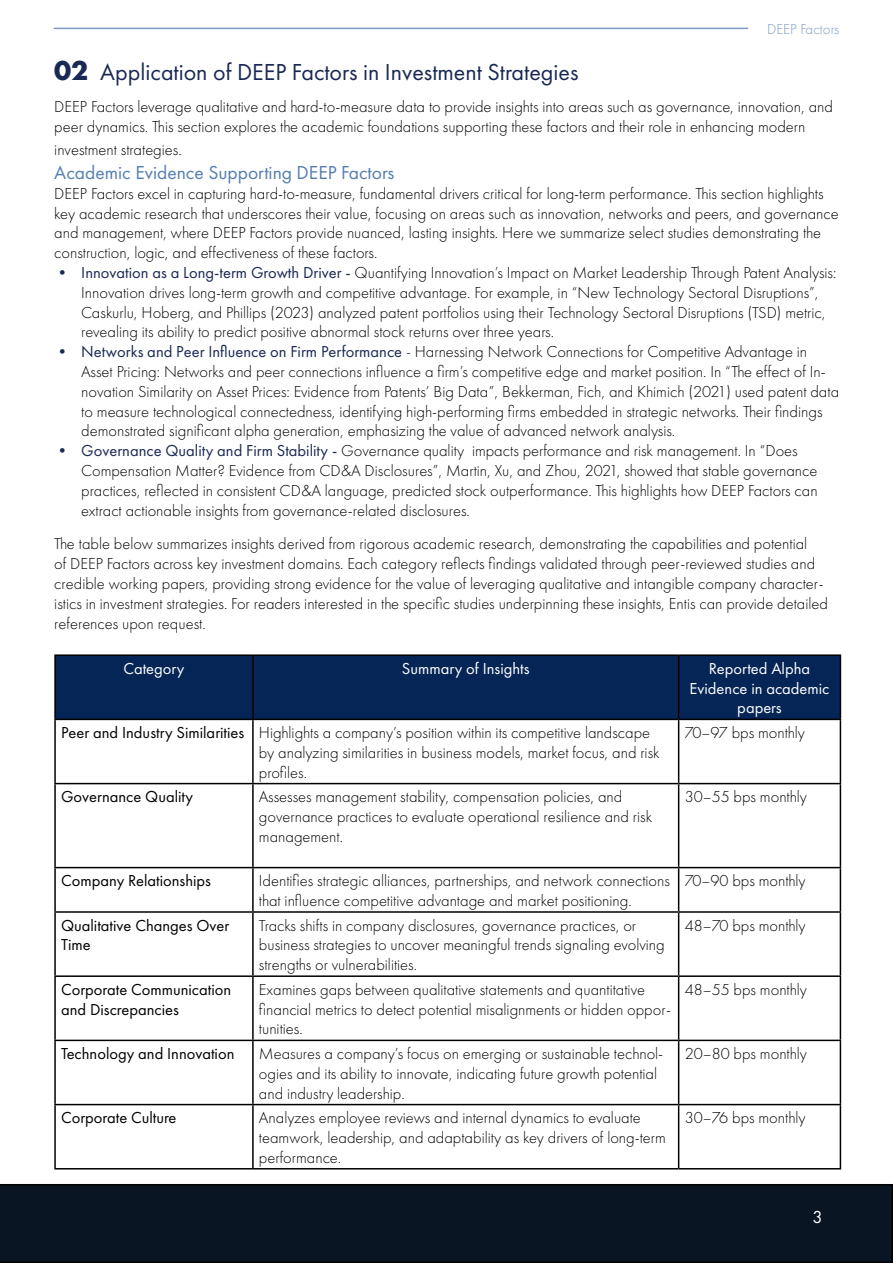
<style>
.page{position:relative;width:893px;height:1263px;background:#fff}
.page>*{position:absolute;margin:0;border:0;box-sizing:border-box;transform-origin:0 0}
.t1{font:24px "Futura PT";color:#1a2954}
.t2{font:19.5px "Futura PT";color:#547eb0}
.t3{font:18px "Futura PT";color:#fff}
.t4{font:300 16.5px/19.8px "Futura PT";color:#000101}
.t5{font:300 16.5px/19.8px "Futura PT";color:#000}
.t6{font:16.5px/19.8px "Futura PT";color:#000}
.t7{font:16.5px/19.8px "Futura PT";color:#fff;text-align:center}
.t8{font:300 15px "Futura PT";color:#7c9cc7}
.s1{font-weight:700;font-size:28.5px}
.s2{font-weight:400;color:#1a2954}
.s3{color:#1a2954}
.s4{font-weight:400}
</style>
<div class="page">
<div style="left:0;top:1184px;width:893px;height:79px;background:#091523"></div>
<hr style="left:54px;top:28px;width:694px;height:1px;background:#7c9cc7">
<div style="left:56px;top:656px;width:784px;height:63px;background:#052556"></div>
<svg style="left:56px;top:720px;width:196px;height:386px"></svg>
<hr style="left:54px;top:654px;width:199px;height:2px;background:#000">
<hr style="left:54px;top:656px;width:2px;height:63px;background:#000">
<hr style="left:253px;top:654px;width:426px;height:2px;background:#000">
<hr style="left:252px;top:656px;width:2px;height:63px;background:#000">
<hr style="left:679px;top:654px;width:162px;height:2px;background:#000">
<hr style="left:678px;top:656px;width:1px;height:63px;background:#000">
<hr style="left:840px;top:656px;width:1px;height:63px;background:#000">
<hr style="left:54px;top:719px;width:199px;height:1px;background:#000">
<hr style="left:54px;top:720px;width:2px;height:63px;background:#000">
<hr style="left:253px;top:719px;width:426px;height:1px;background:#000">
<hr style="left:252px;top:720px;width:2px;height:63px;background:#000">
<hr style="left:679px;top:719px;width:162px;height:1px;background:#000">
<hr style="left:678px;top:720px;width:1px;height:63px;background:#000">
<hr style="left:840px;top:720px;width:1px;height:63px;background:#000">
<hr style="left:54px;top:783px;width:199px;height:1px;background:#000">
<hr style="left:54px;top:784px;width:2px;height:83px;background:#000">
<hr style="left:253px;top:783px;width:426px;height:1px;background:#000">
<hr style="left:252px;top:784px;width:2px;height:83px;background:#000">
<hr style="left:679px;top:783px;width:162px;height:1px;background:#000">
<hr style="left:678px;top:784px;width:1px;height:83px;background:#000">
<hr style="left:840px;top:784px;width:1px;height:83px;background:#000">
<hr style="left:54px;top:867px;width:199px;height:1px;background:#000">
<hr style="left:54px;top:868px;width:2px;height:43px;background:#000">
<hr style="left:253px;top:867px;width:426px;height:1px;background:#000">
<hr style="left:252px;top:868px;width:2px;height:43px;background:#000">
<hr style="left:679px;top:867px;width:162px;height:1px;background:#000">
<hr style="left:678px;top:868px;width:1px;height:43px;background:#000">
<hr style="left:840px;top:868px;width:1px;height:43px;background:#000">
<hr style="left:54px;top:911px;width:199px;height:2px;background:#000">
<hr style="left:54px;top:913px;width:2px;height:62px;background:#000">
<hr style="left:253px;top:911px;width:426px;height:2px;background:#000">
<hr style="left:252px;top:913px;width:2px;height:62px;background:#000">
<hr style="left:679px;top:911px;width:162px;height:2px;background:#000">
<hr style="left:678px;top:913px;width:1px;height:62px;background:#000">
<hr style="left:840px;top:913px;width:1px;height:62px;background:#000">
<hr style="left:54px;top:975px;width:199px;height:2px;background:#000">
<hr style="left:54px;top:977px;width:2px;height:63px;background:#000">
<hr style="left:253px;top:975px;width:426px;height:2px;background:#000">
<hr style="left:252px;top:977px;width:2px;height:63px;background:#000">
<hr style="left:679px;top:975px;width:162px;height:2px;background:#000">
<hr style="left:678px;top:977px;width:1px;height:63px;background:#000">
<hr style="left:840px;top:977px;width:1px;height:63px;background:#000">
<hr style="left:54px;top:1040px;width:199px;height:1px;background:#000">
<hr style="left:54px;top:1041px;width:2px;height:63px;background:#000">
<hr style="left:253px;top:1040px;width:426px;height:1px;background:#000">
<hr style="left:252px;top:1041px;width:2px;height:63px;background:#000">
<hr style="left:679px;top:1040px;width:162px;height:1px;background:#000">
<hr style="left:678px;top:1041px;width:1px;height:63px;background:#000">
<hr style="left:840px;top:1041px;width:1px;height:63px;background:#000">
<hr style="left:54px;top:1104px;width:199px;height:1px;background:#000">
<hr style="left:54px;top:1105px;width:2px;height:63px;background:#000">
<hr style="left:253px;top:1104px;width:426px;height:1px;background:#000">
<hr style="left:252px;top:1105px;width:2px;height:63px;background:#000">
<hr style="left:679px;top:1104px;width:162px;height:1px;background:#000">
<hr style="left:678px;top:1105px;width:1px;height:63px;background:#000">
<hr style="left:840px;top:1105px;width:1px;height:63px;background:#000">
<hr style="left:54px;top:1168px;width:199px;height:1px;background:#000">
<hr style="left:253px;top:1168px;width:426px;height:1px;background:#000">
<hr style="left:679px;top:1168px;width:162px;height:1px;background:#000">
<p class="t8" style="left:767px;top:20px;width:74px">DEEP Factors</p>
<h1 class="t1" style="left:54px;top:58px;width:526px"><span class="s1">02</span> Application of DEEP Factors in Investment Strategies</h1>
<p class="t4" style="left:54px;top:97px;width:780px">DEEP Factors leverage qualitative and hard-to-measure data to provide insights into areas such as governance, innovation, and peer dynamics. This section explores the academic foundations supporting these factors and their role in enhancing modern</p>
<p class="t4" style="left:54px;top:140px;width:129px">investment strategies.</p>
<p class="t2" style="left:54px;top:161px;width:342px">Academic Evidence Supporting DEEP Factors</p>
<p class="t5" style="left:54px;top:183px;width:786px">DEEP Factors excel in capturing hard-to-measure, fundamental drivers critical for long-term performance. This section highlights key academic research that underscores their value, focusing on areas such as innovation, networks and peers, and governance and management, where DEEP Factors provide nuanced, lasting insights. Here we summarize select studies demonstrating the construction, logic, and effectiveness of these factors.</p>
<p class="t4" style="left:81px;top:263px;width:757px;text-indent:-27px"><span class="s2">• Innovation as a Long-term Growth Driver -</span> Quantifying Innovation’s Impact on Market Leadership Through Patent Analysis:<br>Innovation drives long-term growth and competitive advantage. For example, in “New Technology Sectoral Disruptions”, Caskurlu, Hoberg, and Phillips (2023) analyzed patent portfolios using their Technology Sectoral Disruptions (TSD) metric, revealing its ability to predict positive abnormal stock returns over three years.</p>
<p class="t4" style="left:81px;top:342px;width:759px;text-indent:-27px"><span class="s2">• Networks and Peer Influence on Firm Performance</span> <span class="s3">-</span> Harnessing Network Connections for Competitive Advantage in Asset Pricing: Networks and peer connections influence a firm’s competitive edge and market position. In “The effect of In&shy;novation Similarity on Asset Prices: Evidence from Patents’ Big Data”, Bekkerman, Fich, and Khimich (2021) used patent data to measure technological connectedness, identifying high-performing firms embedded in strategic networks. Their findings demonstrated significant alpha generation, emphasizing the value of advanced network analysis.</p>
<p class="t4" style="left:81px;top:441px;width:738px;text-indent:-27px"><span class="s2">• Governance Quality and Firm Stability -</span> Governance quality impacts performance and risk management. In “Does Compensation Matter? Evidence from CD&amp;A Disclosures”, Martin, Xu, and Zhou, 2021, showed that stable governance practices, reflected in consistent CD&amp;A language, predicted stock outperformance. This highlights how DEEP Factors can extract actionable insights from governance-related disclosures.</p>
<p class="t4" style="left:54px;top:534px;width:775px">The table below summarizes insights derived from rigorous academic research, demonstrating the capabilities and potential<br>of DEEP Factors across key investment domains. Each category reflects findings validated through peer-reviewed studies and credible working papers, providing strong evidence for the value of leveraging qualitative and intangible company character&shy;istics in investment strategies. For readers interested in the specific studies underpinning these insights, Entis can provide detailed references upon request.</p>
<p class="t7" style="left:123px;top:658px;width:63px">Category</p>
<p class="t7" style="left:402px;top:658px;width:129px">Summary of Insights</p>
<p class="t7" style="left:690px;top:658px;width:141px">Reported Alpha<br>Evidence in academic papers</p>
<p class="t5" style="left:259px;top:723px;width:402px;text-indent:-198px"><span class="s4">Peer and Industry Similarities</span> Highlights a company’s position within its competitive landscape by analyzing similarities in business models, market focus, and risk profiles.</p>
<p class="t5" style="left:685px;top:723px;width:122px">70–97 bps monthly</p>
<p class="t6" style="left:61px;top:787px;width:134px">Governance Quality</p>
<p class="t5" style="left:259px;top:787px;width:395px">Assesses management stability, compensation policies, and governance practices to evaluate operational resilience and risk management.</p>
<p class="t5" style="left:685px;top:787px;width:124px">30–55 bps monthly</p>
<p class="t6" style="left:61px;top:871px;width:151px">Company Relationships</p>
<p class="t5" style="left:259px;top:871px;width:413px">Identifies strategic alliances, partnerships, and network connections that influence competitive advantage and market positioning.</p>
<p class="t5" style="left:685px;top:871px;width:122px">70–90 bps monthly</p>
<p class="t6" style="left:61px;top:915px;width:170px">Qualitative Changes Over<br>Time</p>
<p class="t5" style="left:259px;top:915px;width:407px">Tracks shifts in company disclosures, governance practices, or business strategies to uncover meaningful trends signaling evolving strengths or vulnerabilities.</p>
<p class="t5" style="left:685px;top:915px;width:122px">48–70 bps monthly</p>
<p class="t6" style="left:61px;top:979px;width:172px">Corporate Communication and Discrepancies</p>
<p class="t5" style="left:259px;top:979px;width:414px">Examines gaps between qualitative statements and quantitative financial metrics to detect potential misalignments or hidden oppor&shy;tunities.</p>
<p class="t5" style="left:685px;top:979px;width:124px">48–55 bps monthly</p>
<p class="t6" style="left:61px;top:1043px;width:175px">Technology and Innovation</p>
<p class="t5" style="left:259px;top:1044px;width:406px">Measures a company’s focus on emerging or sustainable technol&shy;ogies and its ability to innovate, indicating future growth potential and industry leadership.</p>
<p class="t5" style="left:685px;top:1044px;width:124px">20–80 bps monthly</p>
<p class="t6" style="left:61px;top:1108px;width:117px">Corporate Culture</p>
<p class="t5" style="left:259px;top:1108px;width:409px">Analyzes employee reviews and internal dynamics to evaluate teamwork, leadership, and adaptability as key drivers of long-term performance.</p>
<p class="t5" style="left:685px;top:1108px;width:122px">30–76 bps monthly</p>
<p class="t3" style="left:812px;top:1206px;width:12px">3</p>
</div>
